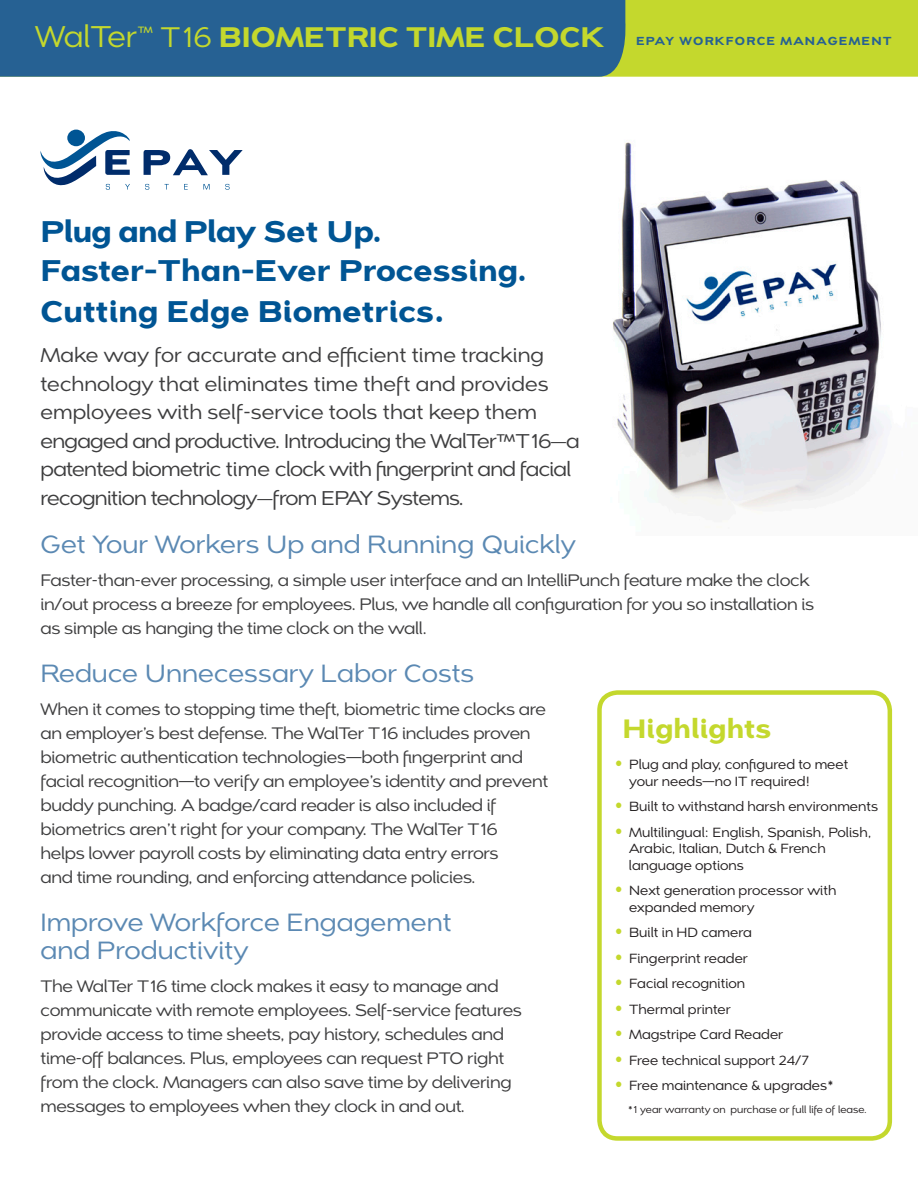
<style>
.page{position:relative;width:918px;height:1188px;background:#fff}
.page>*{position:absolute;margin:0;border:0;box-sizing:border-box;transform-origin:0 0}
.t1{font:900 28.95px/39px "Dienstag";color:#005594;scale:.92 1}
.t2{font:900 27.3px "Dienstag";color:#c4d82d;scale:.89 1}
.t3{font:900 25.65px "Dienstag";color:#c4d82d;scale:.92 1}
.t4{font:24px/28.5px "Dienstag";color:#5b89b3;scale:.92 1}
.t5{font:19.2px/28.5px "Dienstag";letter-spacing:-.04em;color:#3e3e3f;scale:.92 1}
.t6{font:16.05px/24px "Dienstag";letter-spacing:-.025em;color:#3e3e3f;scale:.92 1}
.t7{font:12.9px/16.5px "Dienstag";color:#231f20;scale:.89 1}
.t8{font:900 11.25px "Dienstag";letter-spacing:.12em;color:#266193;scale:.89 1}
.t9{font:9.6px "Dienstag";color:#231f20;scale:.89 1}
.s1{font-weight:400;font-size:28.95px}
.s2{font-weight:400}
.s3{font-size:30.45px}
.s4{font-size:16.05px}
.s5{color:#c4d82d}
</style>
<div class="page">
<div style="left:597px;top:690px;width:295px;height:451px;border:4px solid #c4d82d;border-radius:18px"></div>
<div style="left:629px;top:0;width:289px;height:77px;background:#c4d82d"></div>
<div style="left:0;top:0;width:629px;height:77px;background:#266193"></div>
<svg style="left:145px;top:184px;width:4px;height:6px"></svg>
<svg style="left:184px;top:184px;width:4px;height:6px"></svg>
<svg style="left:203px;top:184px;width:7px;height:6px"></svg>
<svg style="left:225px;top:184px;width:5px;height:6px"></svg>
<svg style="left:144px;top:149px;width:99px;height:26px"></svg>
<svg style="left:40px;top:130px;width:90px;height:60px"></svg>
<div style="left:67px;top:130px;width:18px;height:16px;background:#005594;border-radius:50%"></div>
<img style="left:613px;top:142px;width:279px;height:367px">
<p class="t2" style="left:35px;top:22px;width:640px"><span class="s1">WalTer</span><sup>™</sup> <span class="s2">T16</span> BIOMETRIC TIME CLOCK</p>
<p class="t8" style="left:636px;top:35px;width:289px">EPAY WORKFORCE MANAGEMENT</p>
<p class="t1" style="left:40px;top:213px;width:531px">Plug and Play Set Up.<br>Faster-Than-Ever Processing.</p>
<p class="t1" style="left:40px;top:292px;width:441px">Cutting Edge Biometrics<span class="s3">.</span></p>
<p class="t5" style="left:40px;top:342px;width:588px">Make way for accurate and efficient time tracking technology that eliminates time theft and provides employees with self-service tools that keep them engaged and productive. Introducing the WalTer™T16<span class="s4">—</span>a patented biometric time clock with fingerprint and facial recognition technology<span class="s4">—</span>from EPAY Systems.</p>
<p class="t4" style="left:40px;top:531px;width:584px">Get Your Workers Up and Running Quickly</p>
<p class="t6" style="left:40px;top:569px;width:843px">Faster-than-ever processing, a simple user interface and an IntelliPunch feature make the clock in/out process a breeze for employees. Plus, we handle all configuration for you so installation is as simple as hanging the time clock on the wall.</p>
<p class="t4" style="left:40px;top:660px;width:473px">Reduce Unnecessary Labor Costs</p>
<p class="t6" style="left:40px;top:698px;width:551px">When it comes to stopping time theft, biometric time clocks are an employer’s best defense. The WalTer T16 includes proven</p>
<p class="t6" style="left:40px;top:746px;width:526px">biometric authentication technologies—both fingerprint and</p>
<p class="t6" style="left:40px;top:770px;width:554px">facial recognition—to verify an employee’s identity and prevent</p>
<p class="t6" style="left:40px;top:794px;width:497px">buddy punching. A badge/card reader is also included if</p>
<p class="t6" style="left:40px;top:818px;width:500px;text-align:justify">biometrics aren’t right for your company. The WalTer T16 helps lower payroll costs by eliminating data entry errors and time rounding, and enforcing attendance policies.</p>
<p class="t4" style="left:40px;top:909px;width:449px">Improve Workforce Engagement and Productivity</p>
<p class="t6" style="left:40px;top:975px;width:525px">The WalTer T16 time clock makes it easy to manage and communicate with remote employees. Self-service features provide access to time sheets, pay history, schedules and time-off balances. Plus, employees can request PTO right from the clock. Managers can also save time by delivering messages to employees when they clock in and out.</p>
<p class="t3" style="left:623px;top:714px;width:163px">Highlights</p>
<p class="t7" style="left:629px;top:757px;width:248px;text-indent:-13px"><span class="s5">•</span> Plug and play, configured to meet your needs—no IT required!</p>
<p class="t7" style="left:616px;top:799px;width:297px"><span class="s5">•</span> Built to withstand harsh environments</p>
<p class="t7" style="left:616px;top:824px;width:289px"><span class="s5">•</span> Multilingual: English, Spanish, Polish,</p>
<p class="t7" style="left:629px;top:841px;width:222px">Arabic, Italian, Dutch &amp; French</p>
<p class="t7" style="left:629px;top:857px;width:131px">language options</p>
<p class="t7" style="left:629px;top:883px;width:234px;text-indent:-13px"><span class="s5">•</span> Next generation processor with expanded memory</p>
<p class="t7" style="left:616px;top:925px;width:155px"><span class="s5">•</span> Built in HD camera</p>
<p class="t7" style="left:616px;top:950px;width:150px"><span class="s5">•</span> Fingerprint reader</p>
<p class="t7" style="left:616px;top:976px;width:147px"><span class="s5">•</span> Facial recognition</p>
<p class="t7" style="left:616px;top:1001px;width:131px"><span class="s5">•</span> Thermal printer</p>
<p class="t7" style="left:616px;top:1027px;width:190px"><span class="s5">•</span> Magstripe Card Reader</p>
<p class="t7" style="left:616px;top:1052px;width:219px"><span class="s5">•</span> Free technical support 24/7</p>
<p class="t7" style="left:616px;top:1078px;width:247px"><span class="s5">•</span> Free maintenance &amp; upgrades*</p>
<p class="t9" style="left:628px;top:1103px;width:270px">*1 year warranty on purchase or full life of lease.</p>
</div>
